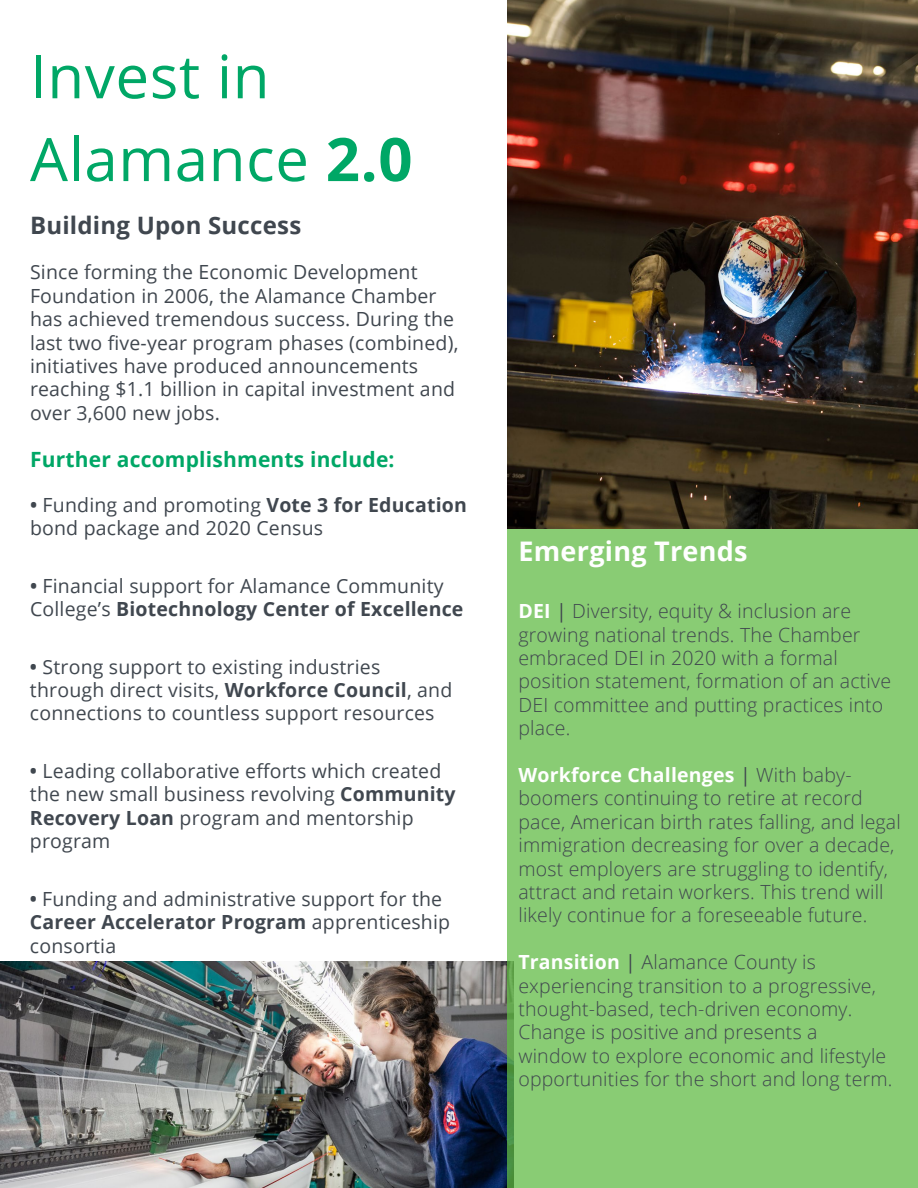
<style>
.page{position:relative;width:918px;height:1188px;background:#fff}
.page>*{position:absolute;margin:0;border:0;box-sizing:border-box;transform-origin:0 0}
.t1{font:60px/82.8px "Open Sans";letter-spacing:.01em;color:#00a766}
.t2{font:700 27px "Open Sans";letter-spacing:.01em;color:#fff}
.t3{font:700 24px "Open Sans";letter-spacing:.01em;color:#40474f}
.t4{font:700 21px "Open Sans";letter-spacing:.01em;color:#00a766}
.t5{font:19.5px/23.4px "Open Sans";letter-spacing:.01em;color:#40474f}
.t6{font:300 19.5px/23.4px "Open Sans";letter-spacing:.01em;color:#40474f}
.s1{font-weight:700}
.s2{font-weight:700;font-stretch:condensed}
.s3{font-weight:700;color:#fff}
.s4{font-weight:400}
</style>
<div class="page">
<img style="left:0;top:962px;width:508px;height:226px">
<div style="left:508px;top:522px;width:410px;height:666px;background:#89cc74"></div>
<img style="left:508px;top:0;width:410px;height:528px">
<h1 class="t1" style="left:30px;top:34px;width:384px">Invest in<br>Alamance <span class="s1">2.0</span></h1>
<p class="t3" style="left:30px;top:209px;width:273px">Building Upon Success</p>
<p class="t5" style="left:30px;top:260px;width:430px">Since forming the Economic Development Foundation in 2006, the Alamance Chamber has achieved tremendous success. During the last two five-year program phases (combined), initiatives have produced announcements reaching $1.1 billion in capital investment and over 3,600 new jobs.</p>
<p class="t4" style="left:30px;top:444px;width:366px">Further accomplishments include:</p>
<p class="t5" style="left:30px;top:492px;width:438px"><span class="s2">•</span> Funding and promoting <span class="s1">Vote 3 for Education </span>bond package and 2020 Census</p>
<p class="t5" style="left:30px;top:573px;width:435px"><span class="s2">•</span> Financial support for Alamance Community<br>College’s <span class="s1">Biotechnology Center of Excellence</span></p>
<p class="t5" style="left:30px;top:654px;width:424px"><span class="s2">•</span> Strong support to existing industries through direct visits, <span class="s1">Workforce Council</span>, and connections to countless support resources</p>
<p class="t5" style="left:30px;top:759px;width:427px"><span class="s2">•</span> Leading collaborative efforts which created the new small business revolving <span class="s1">Community Recovery Loan</span> program and mentorship program</p>
<p class="t5" style="left:30px;top:886px;width:422px"><span class="s2">•</span> Funding and administrative support for the<br><span class="s1">Career Accelerator Program</span> apprenticeship consortia</p>
<h2 class="t2" style="left:518px;top:532px;width:231px">Emerging Trends</h2>
<p class="t6" style="left:518px;top:599px;width:374px"><span class="s3">DEI</span> <span class="s4">|</span> Diversity, equity &amp; inclusion are growing national trends. The Chamber embraced DEI in 2020 with a formal position statement, formation of an active DEI committee and putting practices into place.</p>
<p class="t6" style="left:518px;top:763px;width:384px"><span class="s3">Workforce Challenges</span> <span class="s4">|</span> With baby&shy;boomers continuing to retire at record pace, American birth rates falling, and legal immigration decreasing for over a decade, most employers are struggling to identify, attract and retain workers. This trend will likely continue for a foreseeable future.</p>
<p class="t6" style="left:518px;top:950px;width:376px"><span class="s3">Transition</span> <span class="s4">|</span> Alamance County is experiencing transition to a progressive, thought-based, tech-driven economy.<br>Change is positive and presents a<br>window to explore economic and lifestyle opportunities for the short and long term.</p>
</div>
